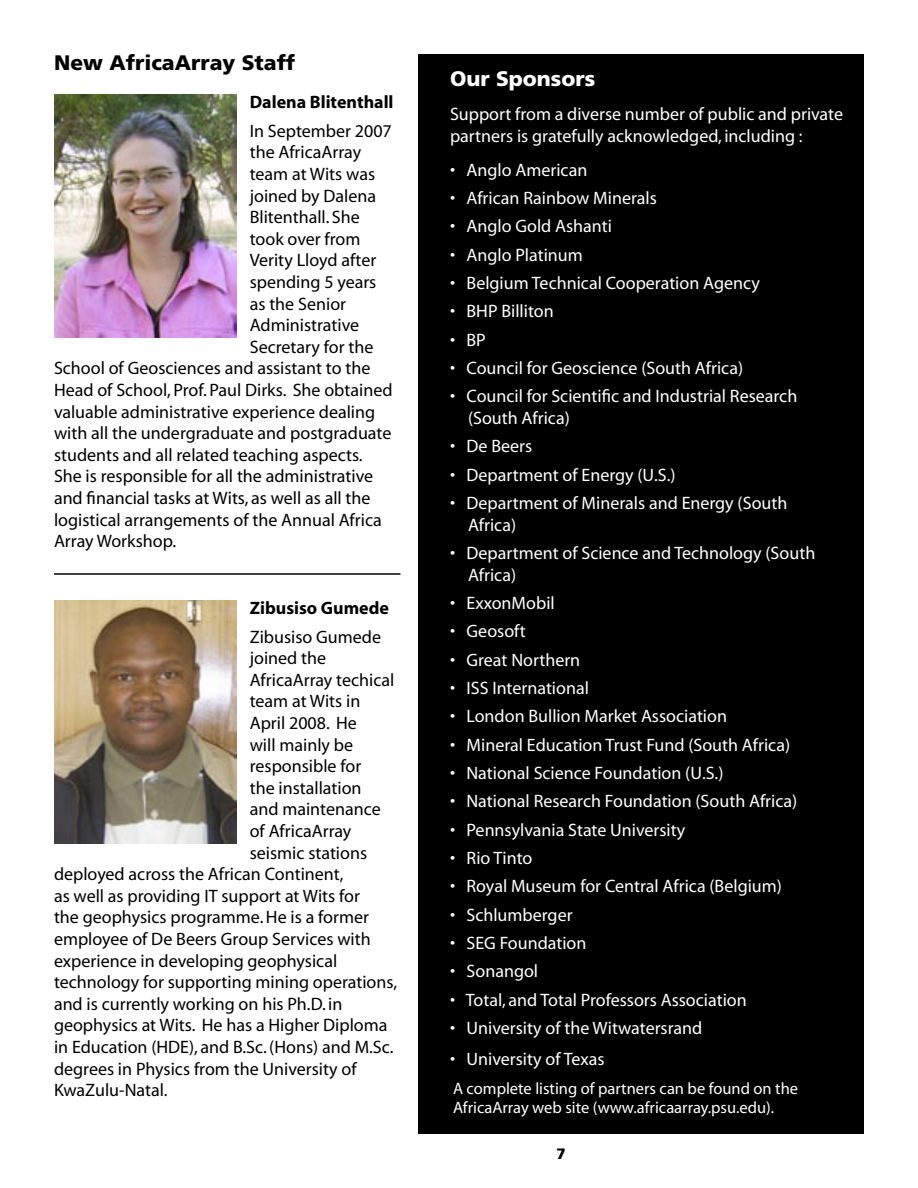
<style>
.page{position:relative;width:918px;height:1188px;background:#fff}
.page>*{position:absolute;margin:0;border:0;box-sizing:border-box;transform-origin:0 0}
.t1{font:900 21px "Frutiger LT Std";color:#000}
.t2{font:900 21px "Frutiger LT Std";color:#fff}
.t3{font:18px "Myriad";color:#000}
.t4{font:18px/21.6px "Myriad";color:#fff}
.t5{font:700 18px "Myriad";color:#000}
.t6{font:16.5px/19.8px "Myriad";color:#fff}
.t7{font:900 15px "Frutiger LT Std";color:#000}
</style>
<div class="page">
<img style="left:54px;top:95px;width:182px;height:243px">
<div style="left:419px;top:54px;width:445px;height:1080px;background:#000"></div>
<img style="left:54px;top:601px;width:182px;height:243px">
<hr style="left:54px;top:573px;width:346px;height:2px;background:#000">
<p class="t1" style="left:54px;top:50px;width:243px">New AfricaArray Staff</p>
<p class="t5" style="left:250px;top:93px;width:145px">Dalena Blitenthall</p>
<p class="t3" style="left:250px;top:122px;width:144px">In September 2007</p>
<p class="t3" style="left:250px;top:143px;width:113px">the AfricaArray</p>
<p class="t3" style="left:250px;top:165px;width:127px">team at Wits was</p>
<p class="t3" style="left:250px;top:187px;width:128px">joined by Dalena</p>
<p class="t3" style="left:250px;top:208px;width:112px">Blitenthall. She</p>
<p class="t3" style="left:250px;top:230px;width:112px">took over from</p>
<p class="t3" style="left:250px;top:251px;width:128px">Verity Lloyd after</p>
<p class="t3" style="left:250px;top:273px;width:128px">spending 5 years</p>
<p class="t3" style="left:250px;top:295px;width:98px">as the Senior</p>
<p class="t3" style="left:250px;top:316px;width:111px">Administrative</p>
<p class="t3" style="left:250px;top:338px;width:125px">Secretary for the</p>
<p class="t3" style="left:54px;top:359px;width:318px">School of Geosciences and assistant to the</p>
<p class="t3" style="left:54px;top:381px;width:340px">Head of School, Prof. Paul Dirks. She obtained</p>
<p class="t3" style="left:54px;top:403px;width:323px">valuable administrative experience dealing</p>
<p class="t3" style="left:54px;top:424px;width:339px">with all the undergraduate and postgraduate</p>
<p class="t3" style="left:54px;top:446px;width:310px">students and all related teaching aspects.</p>
<p class="t3" style="left:54px;top:467px;width:321px">She is responsible for all the administrative</p>
<p class="t3" style="left:54px;top:489px;width:318px">and financial tasks at Wits, as well as all the</p>
<p class="t3" style="left:54px;top:511px;width:329px">logistical arrangements of the Annual Africa</p>
<p class="t3" style="left:54px;top:532px;width:124px">Array Workshop.</p>
<p class="t5" style="left:250px;top:599px;width:141px">Zibusiso Gumede</p>
<p class="t3" style="left:250px;top:628px;width:133px">Zibusiso Gumede</p>
<p class="t3" style="left:250px;top:649px;width:78px">joined the</p>
<p class="t3" style="left:250px;top:671px;width:146px">AfricaArray techical</p>
<p class="t3" style="left:250px;top:692px;width:112px">team at Wits in</p>
<p class="t3" style="left:250px;top:714px;width:109px">April 2008. He</p>
<p class="t3" style="left:250px;top:736px;width:105px">will mainly be</p>
<p class="t3" style="left:250px;top:757px;width:113px">responsible for</p>
<p class="t3" style="left:250px;top:779px;width:113px">the installation</p>
<p class="t3" style="left:250px;top:800px;width:132px">and maintenance</p>
<p class="t3" style="left:250px;top:822px;width:103px">of AfricaArray</p>
<p class="t3" style="left:250px;top:844px;width:119px">seismic stations</p>
<p class="t3" style="left:54px;top:865px;width:291px">deployed across the African Continent,</p>
<p class="t3" style="left:54px;top:887px;width:307px">as well as providing IT support at Wits for</p>
<p class="t3" style="left:54px;top:908px;width:316px">the geophysics programme. He is a former</p>
<p class="t3" style="left:54px;top:930px;width:318px">employee of De Beers Group Services with</p>
<p class="t3" style="left:54px;top:952px;width:285px">experience in developing geophysical</p>
<p class="t3" style="left:54px;top:973px;width:345px">technology for supporting mining operations,</p>
<p class="t3" style="left:54px;top:995px;width:290px">and is currently working on his Ph.D. in</p>
<p class="t3" style="left:54px;top:1016px;width:335px">geophysics at Wits. He has a Higher Diploma</p>
<p class="t3" style="left:54px;top:1038px;width:341px">in Education (HDE), and B.Sc. (Hons) and M.Sc.</p>
<p class="t3" style="left:54px;top:1060px;width:304px">degrees in Physics from the University of</p>
<p class="t3" style="left:54px;top:1081px;width:115px">KwaZulu-Natal.</p>
<p class="t2" style="left:450px;top:66px;width:147px">Our Sponsors</p>
<p class="t4" style="left:450px;top:104px;width:395px">Support from a diverse number of public and private partners is gratefully acknowledged, including :</p>
<p class="t4" style="left:450px;top:159px;width:139px">• Anglo American</p>
<p class="t4" style="left:450px;top:188px;width:208px">• African Rainbow Minerals</p>
<p class="t4" style="left:450px;top:216px;width:164px">• Anglo Gold Ashanti</p>
<p class="t4" style="left:450px;top:245px;width:134px">• Anglo Platinum</p>
<p class="t4" style="left:450px;top:273px;width:311px">• Belgium Technical Cooperation Agency</p>
<p class="t4" style="left:450px;top:301px;width:105px">• BHP Billiton</p>
<p class="t4" style="left:450px;top:330px;width:37px">• BP</p>
<p class="t4" style="left:450px;top:358px;width:295px">• Council for Geoscience (South Africa)</p>
<p class="t4" style="left:468px;top:386px;width:331px;text-indent:-18px">• Council for Scientific and Industrial Research (South Africa)</p>
<p class="t4" style="left:450px;top:436px;width:84px">• De Beers</p>
<p class="t4" style="left:450px;top:465px;width:227px">• Department of Energy (U.S.)</p>
<p class="t4" style="left:468px;top:493px;width:321px;text-indent:-18px">• Department of Minerals and Energy (South<br>Africa)</p>
<p class="t4" style="left:468px;top:543px;width:349px;text-indent:-18px">• Department of Science and Technology (South<br>Africa)</p>
<p class="t4" style="left:450px;top:593px;width:106px">• ExxonMobil</p>
<p class="t4" style="left:450px;top:621px;width:77px">• Geosoft</p>
<p class="t4" style="left:450px;top:650px;width:132px">• Great Northern</p>
<p class="t4" style="left:450px;top:678px;width:140px">• ISS International</p>
<p class="t4" style="left:450px;top:706px;width:279px">• London Bullion Market Association</p>
<p class="t4" style="left:450px;top:735px;width:342px">• Mineral Education Trust Fund (South Africa)</p>
<p class="t4" style="left:450px;top:763px;width:275px">• National Science Foundation (U.S.)</p>
<p class="t4" style="left:450px;top:791px;width:349px">• National Research Foundation (South Africa)</p>
<p class="t4" style="left:450px;top:820px;width:237px">• Pennsylvania State University</p>
<p class="t4" style="left:450px;top:848px;width:84px">• Rio Tinto</p>
<p class="t4" style="left:450px;top:876px;width:333px">• Royal Museum for Central Africa (Belgium)</p>
<p class="t4" style="left:450px;top:905px;width:124px">• Schlumberger</p>
<p class="t4" style="left:450px;top:933px;width:138px">• SEG Foundation</p>
<p class="t4" style="left:450px;top:961px;width:90px">• Sonangol</p>
<p class="t4" style="left:450px;top:990px;width:298px">• Total, and Total Professors Association</p>
<p class="t4" style="left:450px;top:1018px;width:254px">• University of the Witwatersrand</p>
<p class="t4" style="left:450px;top:1049px;width:156px">• University of Texas</p>
<p class="t6" style="left:453px;top:1079px;width:347px">A complete listing of partners can be found on the<br>AfricaArray web site (www.africaarray.psu.edu).</p>
<p class="t7" style="left:556px;top:1144px;width:11px">7</p>
</div>
